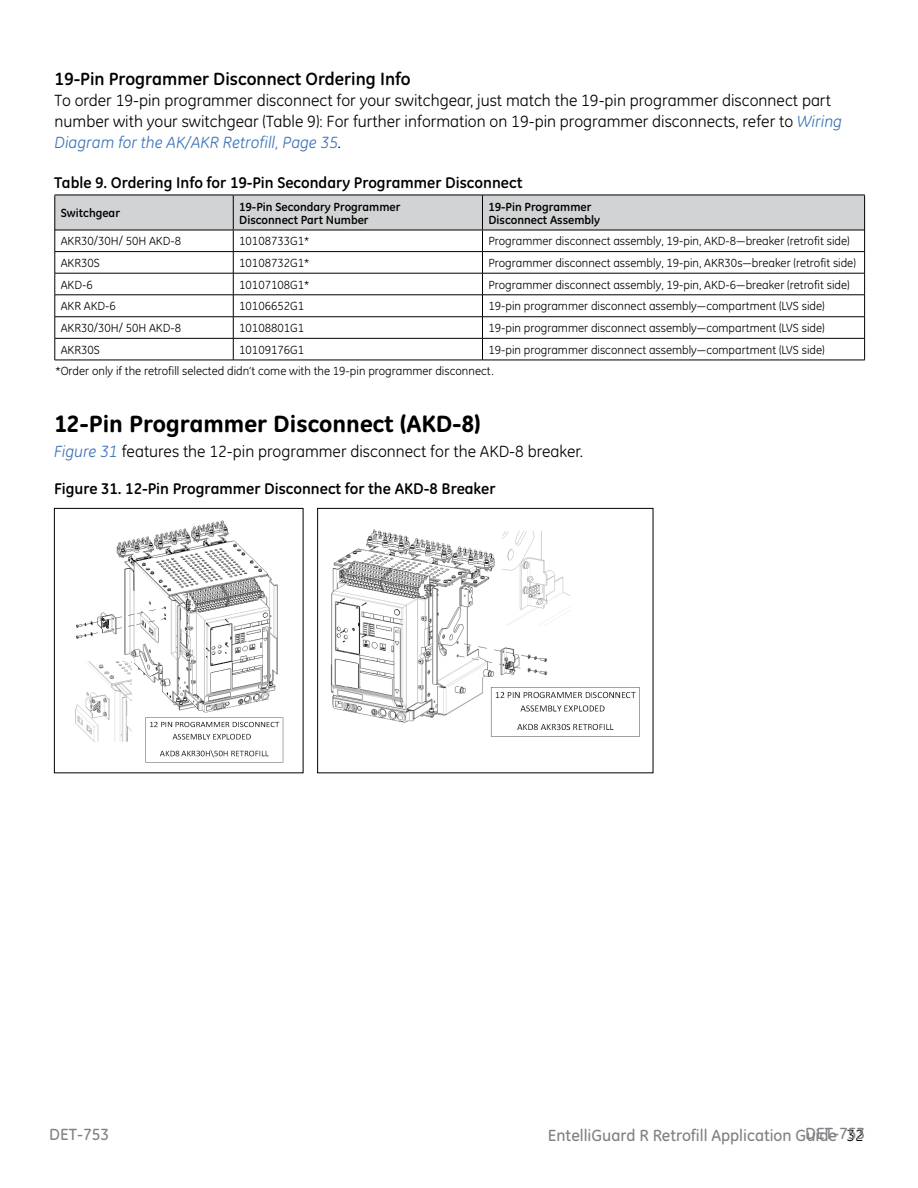
<style>
.page{position:relative;width:918px;height:1188px;background:#fff}
.page>*{position:absolute;margin:0;border:0;box-sizing:border-box;transform-origin:0 0}
.t1{font:800 24px "GE Inspira";color:#000}
.t2{font:700 18px "GE Inspira";color:#000}
.t3{font:16.5px/21px "GE Inspira";color:#000}
.t4{font:500 16.5px "GE Inspira";color:#808285}
.t5{font:700 15.75px "GE Inspira";color:#000}
.t6{font:12px "GE Inspira";color:#000}
.t7{font:700 12px/13.5px "GE Inspira";color:#000}
.s1{font-style:italic;color:#3b73b9}
.s2{font-style:italic}
.s3{font-weight:400;color:#000}
</style>
<div class="page">
<img style="left:75px;top:520px;width:209px;height:243px">
<div style="left:54px;top:508px;width:249px;height:265px;border:1px solid #000"></div>
<img style="left:330px;top:529px;width:310px;height:208px">
<div style="left:317px;top:508px;width:336px;height:265px;border:1px solid #000"></div>
<svg style="left:55px;top:195px;width:810px;height:165px"></svg>
<hr style="left:55px;top:360px;width:178px;height:1px;background:#000">
<hr style="left:233px;top:360px;width:249px;height:1px;background:#000">
<hr style="left:482px;top:360px;width:383px;height:1px;background:#000">
<hr style="left:55px;top:230px;width:178px;height:1px;background:#000">
<hr style="left:233px;top:230px;width:249px;height:1px;background:#000">
<hr style="left:482px;top:230px;width:382px;height:1px;background:#000">
<h2 class="t2" style="left:55px;top:67px;width:358px">19-Pin Programmer Disconnect Ordering Info</h2>
<p class="t3" style="left:55px;top:89px;width:789px">To order 19-pin programmer disconnect for your switchgear, just match the 19-pin programmer disconnect part number with your switchgear (Table 9): For further information on 19-pin programmer disconnects, refer to <span class="s1">Wiring<br>Diagram for the AK/AKR Retrofill, Page 35</span><span class="s2">.</span></p>
<h3 class="t5" style="left:54px;top:172px;width:470px">Table 9. Ordering Info for 19-Pin Secondary Programmer Disconnect</h3>
<p class="t7" style="left:61px;top:206px;width:61px">Switchgear</p>
<p class="t7" style="left:239px;top:199px;width:163px">19-Pin Secondary Programmer<br>Disconnect Part Number</p>
<p class="t7" style="left:488px;top:199px;width:113px">19-Pin Programmer<br>Disconnect Assembly</p>
<p class="t6" style="left:61px;top:234px;width:122px">AKR30/30H/ 50H AKD-8</p>
<p class="t6" style="left:239px;top:234px;width:72px">10108733G1*</p>
<p class="t6" style="left:488px;top:234px;width:363px">Programmer disconnect assembly, 19-pin, AKD-8—breaker (retrofit side)</p>
<p class="t6" style="left:61px;top:256px;width:41px">AKR30S</p>
<p class="t6" style="left:239px;top:256px;width:72px">10108732G1*</p>
<p class="t6" style="left:488px;top:256px;width:369px">Programmer disconnect assembly, 19-pin, AKR30s—breaker (retrofit side)</p>
<p class="t6" style="left:61px;top:278px;width:34px">AKD-6</p>
<p class="t6" style="left:239px;top:278px;width:72px">10107108G1*</p>
<p class="t6" style="left:488px;top:278px;width:363px">Programmer disconnect assembly, 19-pin, AKD-6—breaker (retrofit side)</p>
<p class="t6" style="left:61px;top:299px;width:57px">AKR AKD-6</p>
<p class="t6" style="left:239px;top:299px;width:66px">10106652G1</p>
<p class="t6" style="left:488px;top:299px;width:338px">19-pin programmer disconnect assembly—compartment (LVS side)</p>
<p class="t6" style="left:61px;top:321px;width:122px">AKR30/30H/ 50H AKD-8</p>
<p class="t6" style="left:239px;top:321px;width:66px">10108801G1</p>
<p class="t6" style="left:488px;top:321px;width:338px">19-pin programmer disconnect assembly—compartment (LVS side)</p>
<p class="t6" style="left:61px;top:343px;width:41px">AKR30S</p>
<p class="t6" style="left:239px;top:343px;width:66px">10109176G1</p>
<p class="t6" style="left:488px;top:343px;width:338px">19-pin programmer disconnect assembly—compartment (LVS side)</p>
<p class="t6" style="left:56px;top:364px;width:440px">*Order only if the retrofill selected didn’t come with the 19-pin programmer disconnect.</p>
<h1 class="t1" style="left:54px;top:409px;width:428px">12-Pin Programmer Disconnect (AKD-8)</h1>
<h3 class="t3" style="left:54px;top:441px;width:530px"><span class="s1">Figure 31</span> features the 12-pin programmer disconnect for the AKD-8 breaker.</h3>
<h3 class="t5" style="left:54px;top:478px;width:443px">Figure 31. 12-Pin Programmer Disconnect for the AKD-8 Breaker</h3>
<h3 class="t4" style="left:49px;top:1125px;width:61px">DET-753</h3>
<h3 class="t4" style="left:805px;top:1124px;width:61px">DET-753</h3>
<h3 class="t4" style="left:548px;top:1126px;width:318px">EntelliGuard R Retrofill Application Guide <span class="s3">32</span></h3>
</div>
